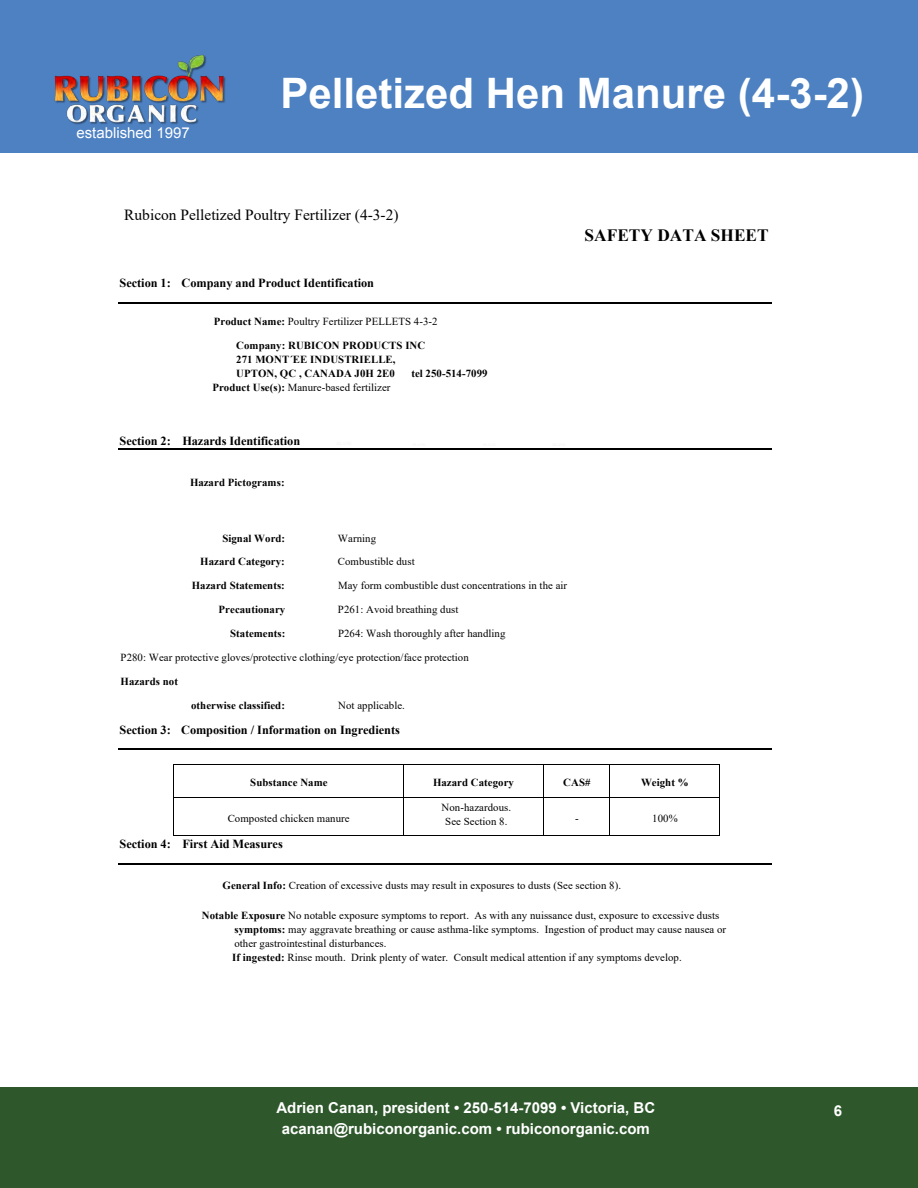
<style>
.page{position:relative;width:918px;height:1188px;background:#fff}
.page>*{position:absolute;margin:0;border:0;box-sizing:border-box;transform-origin:0 0}
.t1{font:700 42px "Arial";color:#fff}
.t2{font:700 17.25px "Times New Roman";letter-spacing:.005em;color:#000}
.t3{font:15.45px "Times New Roman";color:#000}
.t4{font:700 15px/21px "Arial";color:#fff;text-align:center}
.t5{font:15px "Arial";color:#fff}
.t6{font:700 12.3px "Times New Roman";letter-spacing:-.005em;color:#000}
.t7{font:10.8px/14px "Times New Roman";letter-spacing:.005em;color:#000;text-align:center}
.t8{font:700 10.8px/14.1px "Times New Roman";letter-spacing:.005em;color:#000}
.s1{font-weight:700}
</style>
<div class="page">
<div style="left:0;top:1087px;width:918px;height:101px;background:#2e582b"></div>
<div style="left:0;top:0;width:918px;height:153px;background:#4d81c2"></div>
<img style="left:55px;top:55px;width:171px;height:70px">
<hr style="left:174px;top:764px;width:229px;height:1px;background:#000">
<hr style="left:404px;top:764px;width:139px;height:1px;background:#000">
<hr style="left:544px;top:764px;width:65px;height:1px;background:#000">
<hr style="left:610px;top:764px;width:109px;height:1px;background:#000">
<svg style="left:173px;top:764px;width:1px;height:37px"></svg>
<hr style="left:174px;top:797px;width:229px;height:1px;background:#000">
<svg style="left:403px;top:764px;width:1px;height:37px"></svg>
<hr style="left:404px;top:797px;width:139px;height:1px;background:#000">
<svg style="left:543px;top:764px;width:1px;height:37px"></svg>
<hr style="left:544px;top:797px;width:65px;height:1px;background:#000">
<svg style="left:609px;top:764px;width:1px;height:37px"></svg>
<hr style="left:610px;top:797px;width:109px;height:1px;background:#000">
<svg style="left:719px;top:764px;width:1px;height:37px"></svg>
<hr style="left:173px;top:801px;width:1px;height:34px;background:#000">
<hr style="left:174px;top:835px;width:229px;height:1px;background:#000">
<hr style="left:403px;top:801px;width:1px;height:34px;background:#000">
<hr style="left:404px;top:835px;width:139px;height:1px;background:#000">
<hr style="left:543px;top:801px;width:1px;height:34px;background:#000">
<hr style="left:544px;top:835px;width:65px;height:1px;background:#000">
<hr style="left:609px;top:801px;width:1px;height:34px;background:#000">
<hr style="left:610px;top:835px;width:109px;height:1px;background:#000">
<hr style="left:719px;top:801px;width:1px;height:34px;background:#000">
<hr style="left:118px;top:302px;width:654px;height:1px;background:#000">
<hr style="left:118px;top:449px;width:654px;height:1px;background:#000">
<hr style="left:118px;top:749px;width:654px;height:1px;background:#000">
<hr style="left:118px;top:863px;width:654px;height:1px;background:#000">
<h3 class="t5" style="left:76px;top:123px;width:115px">established 1997</h3>
<h1 class="t1" style="left:281px;top:65px;width:585px">Pelletized Hen Manure (4-3-2)</h1>
<p class="t3" style="left:124px;top:204px;width:276px">Rubicon Pelletized Poultry Fertilizer (4-3-2)</p>
<p class="t6" style="left:120px;top:274px;width:256px">Section 1: Company and Product Identification</p>
<p class="t7" style="left:214px;top:314px;width:225px"><span class="s1">Product Name:</span> Poultry Fertilizer PELLETS 4-3-2</p>
<p class="t8" style="left:236px;top:338px;width:191px">Company: RUBICON PRODUCTS INC<br>271 MONT´EE INDUSTRIELLE,<br>UPTON, QC , CANADA J0H 2E0</p>
<p class="t8" style="left:411px;top:366px;width:78px">tel 250-514-7099</p>
<p class="t7" style="left:212px;top:380px;width:180px"><span class="s1">Product Use(s):</span> Manure-based fertilizer</p>
<p class="t6" style="left:120px;top:432px;width:182px">Section 2: Hazards Identification</p>
<p class="t8" style="left:190px;top:475px;width:96px">Hazard Pictograms:</p>
<p class="t2" style="left:585px;top:223px;width:186px">SAFETY DATA SHEET</p>
<p class="t8" style="left:222px;top:531px;width:64px">Signal Word:</p>
<p class="t7" style="left:338px;top:531px;width:40px">Warning</p>
<p class="t8" style="left:200px;top:554px;width:86px">Hazard Category:</p>
<p class="t7" style="left:338px;top:554px;width:78px">Combustible dust</p>
<p class="t8" style="left:192px;top:578px;width:95px">Hazard Statements:</p>
<p class="t7" style="left:338px;top:578px;width:231px">May form combustible dust concentrations in the air</p>
<p class="t8" style="left:219px;top:602px;width:68px">Precautionary</p>
<p class="t7" style="left:338px;top:602px;width:122px">P261: Avoid breathing dust</p>
<p class="t8" style="left:230px;top:626px;width:57px">Statements:</p>
<p class="t7" style="left:338px;top:626px;width:169px">P264: Wash thoroughly after handling</p>
<p class="t7" style="left:121px;top:650px;width:350px">P280: Wear protective gloves/protective clothing/eye protection/face protection</p>
<p class="t8" style="left:121px;top:674px;width:59px">Hazards not</p>
<p class="t8" style="left:191px;top:698px;width:95px">otherwise classified:</p>
<p class="t7" style="left:338px;top:698px;width:68px">Not applicable.</p>
<p class="t6" style="left:120px;top:721px;width:282px">Section 3: Composition / Information on Ingredients</p>
<p class="t8" style="left:250px;top:775px;width:79px">Substance Name</p>
<p class="t8" style="left:433px;top:775px;width:82px">Hazard Category</p>
<p class="t8" style="left:563px;top:775px;width:29px">CAS#</p>
<p class="t8" style="left:641px;top:775px;width:49px">Weight %</p>
<p class="t7" style="left:228px;top:811px;width:123px">Composted chicken manure</p>
<p class="t7" style="left:442px;top:801px;width:71px">Non-hazardous.<br>See Section 8.</p>
<p class="t7" style="left:575px;top:811px;width:5px">-</p>
<p class="t7" style="left:652px;top:811px;width:27px">100%</p>
<p class="t6" style="left:120px;top:835px;width:165px">Section 4: First Aid Measures</p>
<p class="t7" style="left:223px;top:878px;width:400px"><span class="s1">General Info:</span> Creation of excessive dusts may result in exposures to dusts (See section 8).</p>
<p class="t7" style="left:232px;top:908px;width:495px;text-align:left;text-indent:-30px"><span class="s1">Notable Exposure</span> No notable exposure symptoms to report. As with any nuissance dust, exposure to excessive dusts <span class="s1">symptoms:</span> may aggravate breathing or cause asthma-like symptoms. Ingestion of product may cause nausea or other gastrointestinal disturbances.<br><span class="s1">If ingested:</span> Rinse mouth. Drink plenty of water. Consult medical attention if any symptoms develop.</p>
<h3 class="t4" style="left:276px;top:1098px;width:380px">Adrien Canan, president • 250-514-7099 • Victoria, BC acanan@rubiconorganic.com • rubiconorganic.com</h3>
<h3 class="t4" style="left:834px;top:1101px;width:10px">6</h3>
</div>
